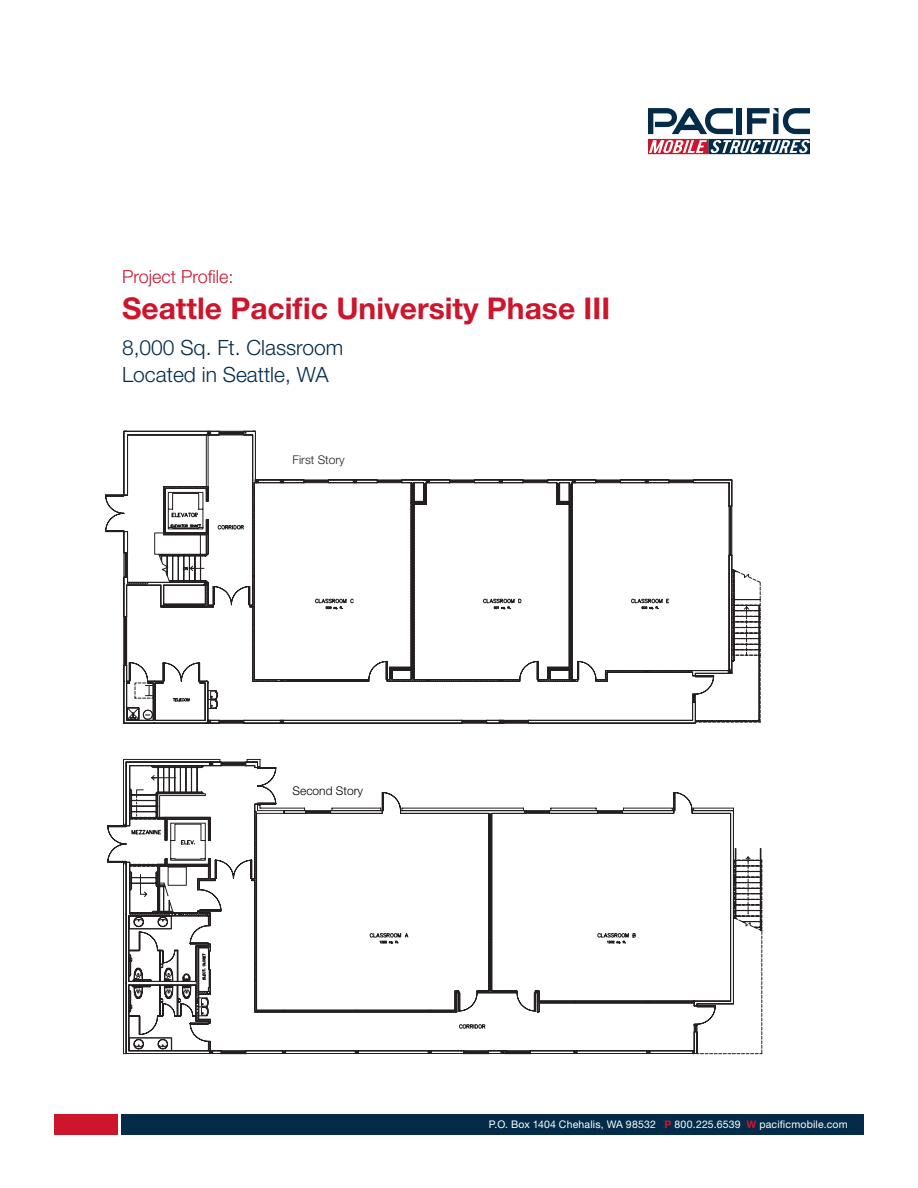
<style>
.page{position:relative;width:918px;height:1188px;background:#fff}
.page>*{position:absolute;margin:0;border:0;box-sizing:border-box;transform-origin:0 0}
.t1{font:700 30px "Helvetica Neue LT Std";color:#cd152c}
.t2{font:300 21px/27px "Helvetica Neue LT Std";color:#042c49}
.t3{font:300 18px "Helvetica Neue LT Std";color:#cd152c}
.t4{font:300 12px "Helvetica Neue LT Std";color:#000}
.t5{font:300 12px "Helvetica Neue LT Std";color:#231f20}
.Company_Name{font:10.5px "Helvetica Neue LT Std";letter-spacing:.02em;color:#fff}
.t6{font:2.7px "Arial";color:#231f20}
.s1{font-weight:700;color:#cd152c}
</style>
<div class="page">
<div style="left:122px;top:1114px;width:742px;height:21px;background:#042c49"></div>
<div style="left:54px;top:1114px;width:64px;height:21px;background:#cd152c"></div>
<svg style="left:648px;top:108px;width:162px;height:46px"></svg>
<svg style="left:108px;top:762px;width:655px;height:292px"></svg>
<svg style="left:124px;top:431px;width:636px;height:293px"></svg>
<p class="t3" style="left:122px;top:265px;width:113px">Project Profile:</p>
<p class="t1" style="left:122px;top:290px;width:490px">Seattle Pacific University Phase III</p>
<p class="t2" style="left:122px;top:333px;width:223px">8,000 Sq. Ft. Classroom<br>Located in Seattle, WA</p>
<p class="t6" style="left:146px;top:713px;width:6px">WH</p>
<p class="t5" style="left:293px;top:452px;width:54px">First Story</p>
<p class="t4" style="left:293px;top:783px;width:72px">Second Story</p>
<p class="Company_Name" style="left:489px;top:1118px;width:360px">P.O. Box 1404 Chehalis, WA 98532 <span class="s1">P</span> 800.225.6539 <span class="s1">W</span> pacificmobile.com</p>
</div>
